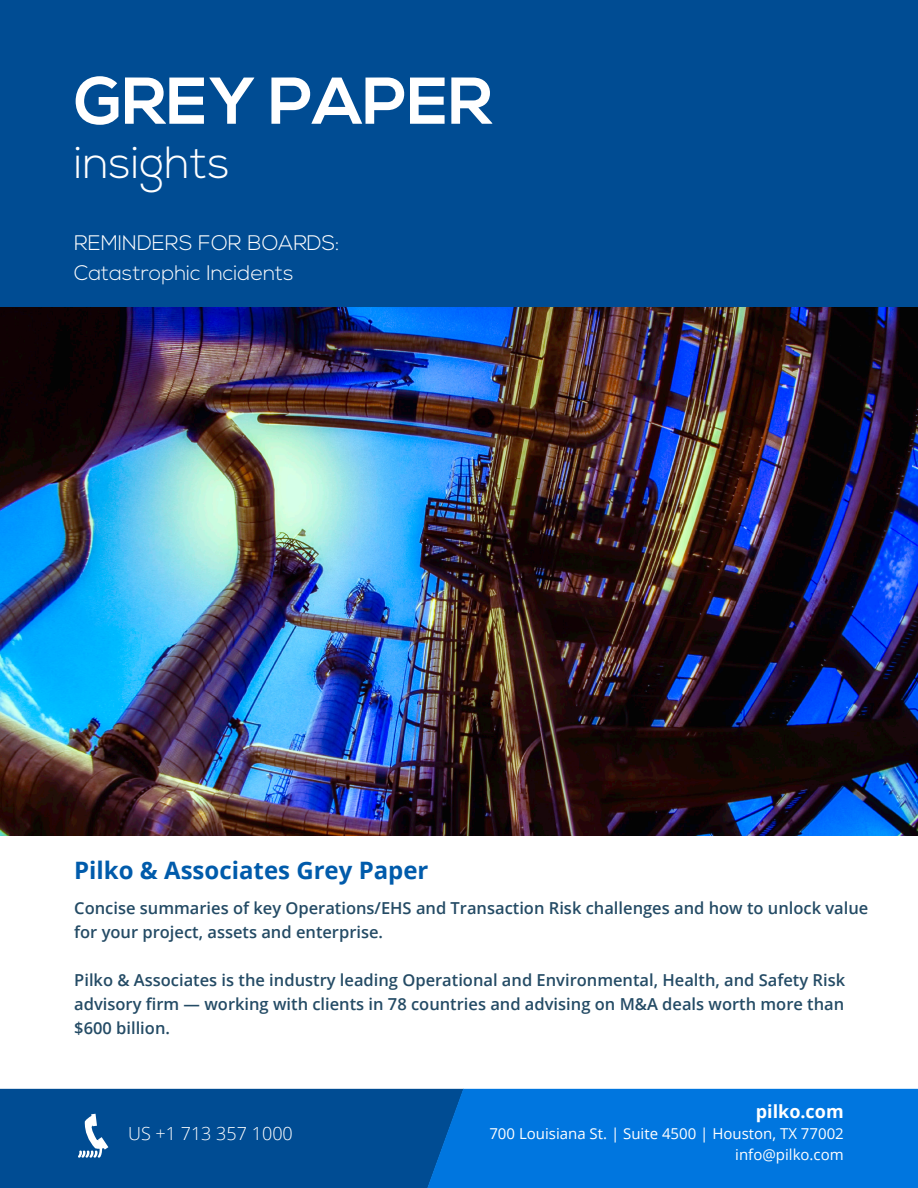
<style>
.page{position:relative;width:918px;height:1188px;background:#fff}
.page>*{position:absolute;margin:0;border:0;box-sizing:border-box;transform-origin:0 0}
.t1{font:700 66px "Nexa";color:#fff}
.t2{font:300 45px "Nexa";color:#fff}
.t3{font:700 24px "Open Sans";color:#005bab}
.t4{font:300 21px/30px "Nexa";color:#fff}
.t5{font:300 18px "Open Sans";color:#fff}
.t6{font:700 18px "Open Sans";color:#fff}
.t7{font:600 16.5px/24px "Open Sans";color:#244b65}
.t8{font:15px/21px "Open Sans";color:#fff;text-align:right}
</style>
<div class="page">
<div style="left:0;top:1089px;width:427px;height:99px;background:#004c93"></div>
<div style="left:0;top:0;width:918px;height:308px;background:#004c93"></div>
<img style="left:0;top:307px;width:918px;height:529px">
<svg style="left:78px;top:1114px;width:30px;height:44px"></svg>
<div style="left:427px;top:1089px;width:491px;height:99px;background:#0076df"></div>
<h1 class="t1" style="left:74px;top:63px;width:420px">GREY PAPER</h1>
<h2 class="t2" style="left:74px;top:136px;width:157px">insights</h2>
<p class="t4" style="left:74px;top:229px;width:267px">REMINDERS FOR BOARDS:<br>Catastrophic Incidents</p>
<h3 class="t3" style="left:74px;top:854px;width:356px">Pilko &amp; Associates Grey Paper</h3>
<p class="t7" style="left:74px;top:896px;width:796px">Concise summaries of key Operations/EHS and Transaction Risk challenges and how to unlock value for your project, assets and enterprise.</p>
<p class="t7" style="left:74px;top:968px;width:772px;text-align:justify">Pilko &amp; Associates is the industry leading Operational and Environmental, Health, and Safety Risk advisory firm — working with clients in 78 countries and advising on M&amp;A deals worth more than $600 billion.</p>
<p class="t5" style="left:128px;top:1122px;width:166px">US +1 713 357 1000</p>
<p class="t6" style="left:756px;top:1099px;width:89px">pilko.com</p>
<p class="t8" style="left:489px;top:1123px;width:356px">700 Louisiana St. | Suite 4500 | Houston, TX 77002 info@pilko.com</p>
</div>
